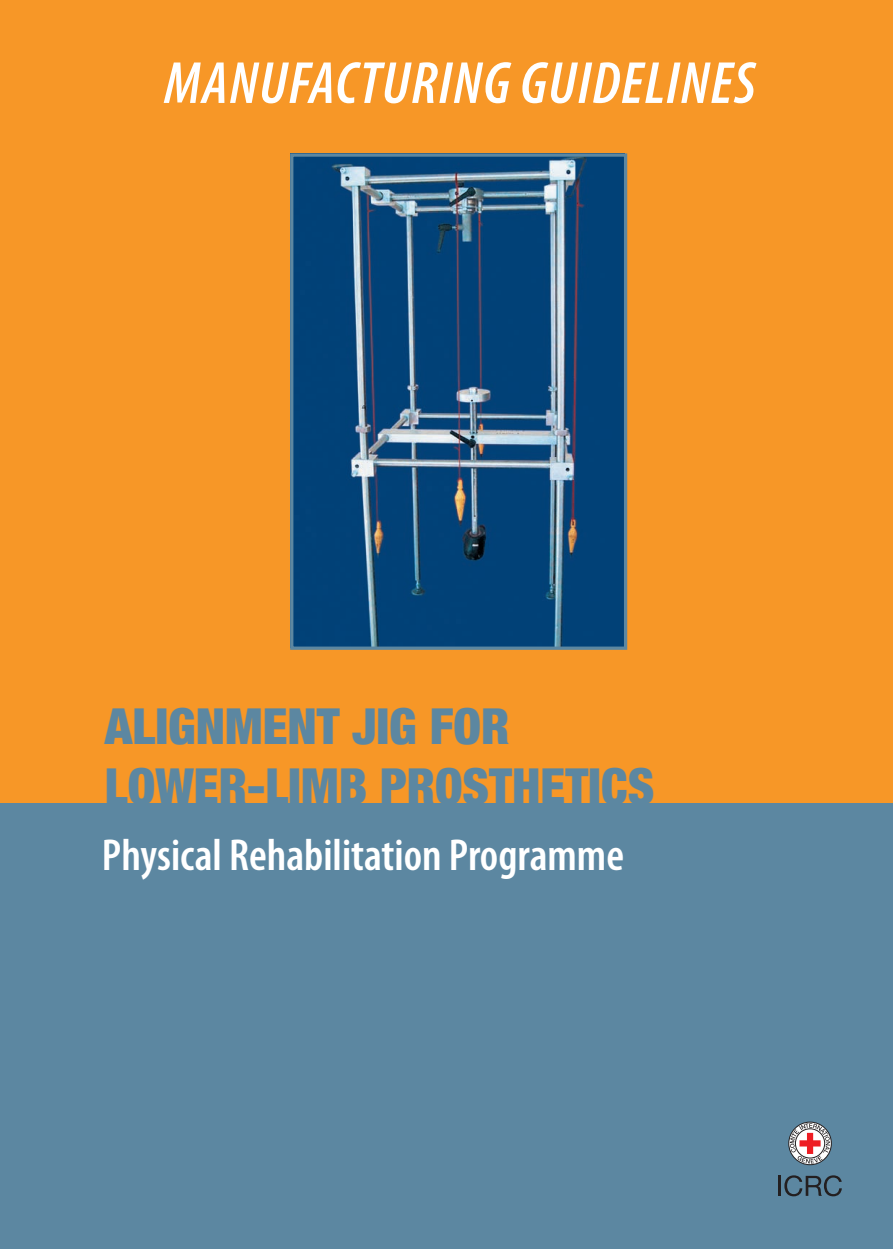
<style>
.page{position:relative;width:893px;height:1249px;background:#fff}
.page>*{position:absolute;margin:0;border:0;box-sizing:border-box;transform-origin:0 0}
.t1{font:italic 600 condensed 60px "Myriad Pro";letter-spacing:.02em;color:#fff}
.t2{font:900 condensed 49.5px "Helvetica Neue";color:#5c87a1}
.t3{font:600 condensed 45px "Myriad Pro";color:#fff}
</style>
<div class="page">
<div style="left:0;top:0;width:892px;height:819px;background:#f79727"></div>
<div style="left:0;top:803px;width:892px;height:446px;background:#5c87a1"></div>
<div style="left:788px;top:1122px;width:43px;height:43px;border:1px solid #231f20;border-radius:50%"></div>
<svg style="left:789px;top:1123px;width:41px;height:40px;background:#b79fa4"></svg>
<hr style="left:778px;top:1176px;width:2px;height:20px;background:#231f20">
<svg style="left:784px;top:1175px;width:57px;height:21px"></svg>
<img style="left:294px;top:157px;width:329px;height:489px">
<div style="left:290px;top:153px;width:337px;height:497px;border:3px solid #5c87a1"></div>
<p class="t1" style="left:164px;top:46px;width:592px">MANUFACTURING GUIDELINES</p>
<p class="t2" style="left:105px;top:696px;width:406px">ALIGNMENT JIG FOR</p>
<p class="t2" style="left:105px;top:756px;width:550px">LOWER-LIMB PROSTHETICS</p>
<p class="t3" style="left:102px;top:827px;width:523px">Physical Rehabilitation Programme</p>
</div>
